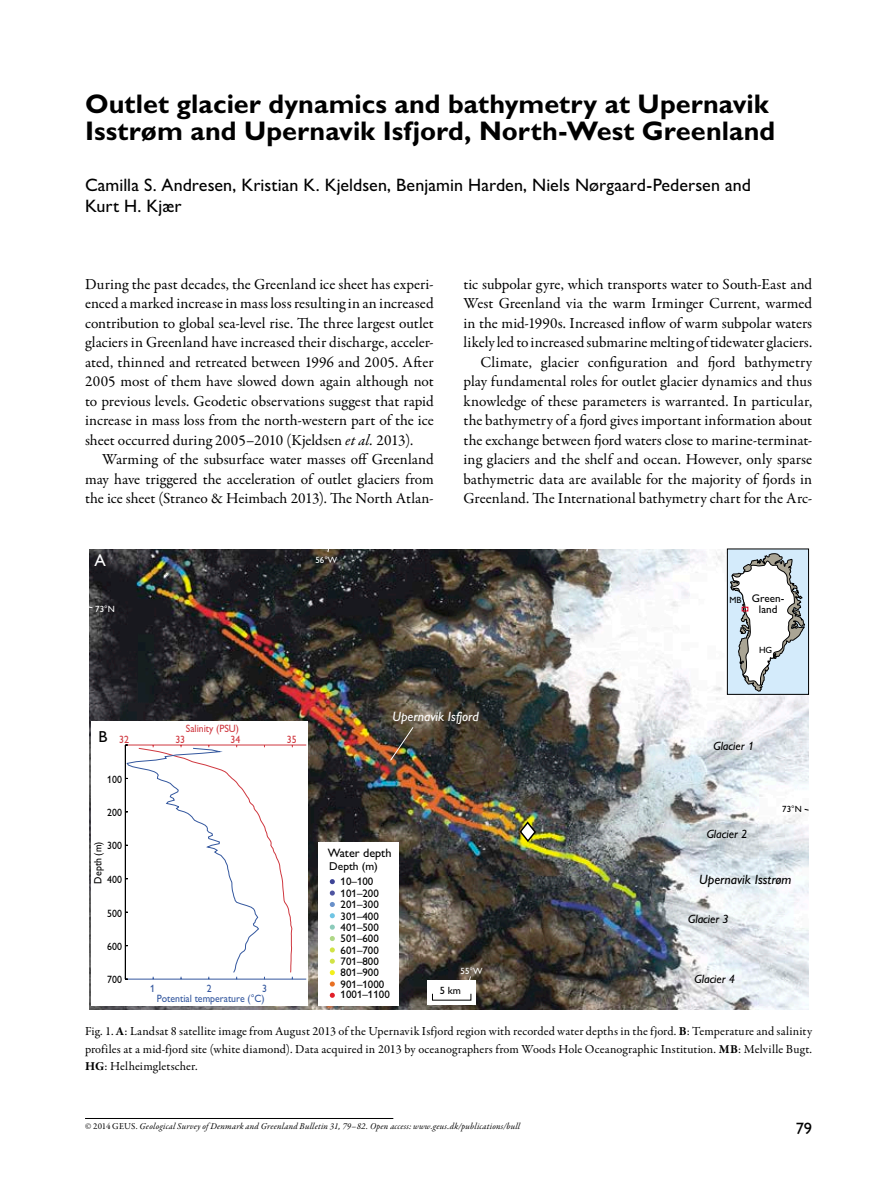
<style>
.page{position:relative;width:893px;height:1191px;background:#fff}
.page>*{position:absolute;margin:0;border:0;box-sizing:border-box;transform-origin:0 0}
.t1{font:700 27px/27px "Gill Sans Alt One";letter-spacing:.005em;color:#000}
.t2{font:18px/21px "Gill Sans Alt One";letter-spacing:.005em;color:#000}
.t3{font:17.1px "Gill Sans Alt One";color:#fff}
.t4{font:16.5px "Gill Sans Alt One";color:#000}
.t5{font:15.9px "Gill Sans Alt One";color:#000}
.t6{font:15.3px/19.5px "Garamond Premr Pro";color:#000;text-align:justify}
.t7{font:italic 13.5px "Gill Sans Alt One";color:#000}
.t8{font:italic 13.5px "Gill Sans Alt One";color:#fff}
.t9{font:12.3px/17.2px "Garamond Premr Pro";letter-spacing:.01em;color:#000;text-align:justify}
.t10{font:12.15px "Gill Sans Alt One";color:#000}
.t11{font:italic 12px "Gill Sans Alt One";color:#000}
.t12{font:11.4px "Gill Sans Alt One";color:#000}
.t13{font:11.1px/11.1px "Gill Sans Alt One";color:#000;text-align:center}
.t14{font:10.95px/11.4px "Gill Sans Alt One";color:#000}
.t15{font:10.65px "Gill Sans Alt One";color:#000;scale:.93 1}
.t16{font:10.65px "Gill Sans Alt One";color:#33579e;scale:.93 1}
.t17{font:10.65px "Gill Sans Alt One";color:#cf373f;scale:.93 1}
.t18{font:10.5px "Gill Sans Alt One";color:#000}
.t19{font:italic 9px "Garamond Premr Pro";letter-spacing:.02em;color:#000}
.t20{font:9px "Gill Sans Alt One";color:#fff}
.t21{font:9px "Gill Sans Alt One";color:#000}
.s1{font-style:italic}
.s2{font-weight:700}
.s3{font-style:normal}
</style>
<div class="page">
<hr style="left:85px;top:1118px;width:308px;height:1px;background:#000">
<img style="left:89px;top:549px;width:720px;height:460px">
<div style="left:91px;top:722px;width:217px;height:283px;background:#fff"></div>
<div style="left:427px;top:980px;width:49px;height:24px;background:#fff"></div>
<div style="left:318px;top:842px;width:81px;height:164px;background:#fff"></div>
<img style="left:89px;top:549px;width:499px;height:60px">
<svg style="left:804px;top:808px;width:5px;height:3px"></svg>
<svg style="left:468px;top:975px;width:3px;height:5px"></svg>
<svg style="left:518px;top:820px;width:19px;height:23px"></svg>
<svg style="left:390px;top:726px;width:24px;height:35px"></svg>
<svg style="left:330px;top:879px;width:5px;height:5px"></svg>
<svg style="left:330px;top:890px;width:5px;height:5px"></svg>
<svg style="left:330px;top:902px;width:5px;height:5px"></svg>
<svg style="left:330px;top:913px;width:5px;height:5px"></svg>
<svg style="left:330px;top:924px;width:5px;height:5px"></svg>
<svg style="left:330px;top:936px;width:5px;height:5px"></svg>
<svg style="left:330px;top:947px;width:5px;height:5px"></svg>
<svg style="left:330px;top:958px;width:5px;height:5px"></svg>
<svg style="left:330px;top:970px;width:5px;height:5px"></svg>
<svg style="left:330px;top:981px;width:5px;height:5px"></svg>
<svg style="left:330px;top:992px;width:5px;height:5px"></svg>
<div style="left:727px;top:549px;width:81px;height:145px;background:#d4ebfb"></div>
<div style="left:727px;top:548px;width:82px;height:146px;border:1px solid #000"></div>
<svg style="left:730px;top:553px;width:75px;height:138px"></svg>
<svg style="left:125px;top:744px;width:182px;height:236px"></svg>
<h1 class="t1" style="left:85px;top:90px;width:692px">Outlet glacier dynamics and bathymetry at Upernavik<br>Isstrøm and Upernavik Isfjord, North-West Greenland</h1>
<p class="t2" style="left:85px;top:174px;width:667px">Camilla S. Andresen, Kristian K. Kjeldsen, Benjamin Harden, Niels Nørgaard-Pedersen and<br>Kurt H. Kjær</p>
<p class="t6" style="left:85px;top:274px;width:350px">During the past decades, the Greenland ice sheet has experi&shy;enced a marked increase in mass loss resulting in an increased contribution to global sea-level rise. The three largest outlet glaciers in Greenland have increased their discharge, acceler&shy;ated, thinned and retreated between 1996 and 2005. After 2005 most of them have slowed down again although not to previous levels. Geodetic observations suggest that rapid increase in mass loss from the north-western part of the ice sheet occurred during 2005–2010 (Kjeldsen <span class="s1">et al.</span> 2013).</p>
<p class="t6" style="left:85px;top:450px;width:350px;text-indent:17px">Warming of the subsurface water masses off Greenland may have triggered the acceleration of outlet glaciers from the ice sheet (Straneo &amp; Heimbach 2013). The North Atlan-</p>
<p class="t3" style="left:95px;top:548px;width:13px">A</p>
<p class="t20" style="left:95px;top:602px;width:21px">73°N</p>
<p class="t20" style="left:315px;top:554px;width:23px">56°W</p>
<p class="t6" style="left:463px;top:274px;width:350px;text-align:right">tic subpolar gyre, which transports water to South-East and West Greenland via the warm Irminger Current, warmed in the mid-1990s. Increased inflow of warm subpolar waters likely led to increased submarine melting of tidewater glaciers.<br>Climate, glacier configuration and fjord bathymetry play fundamental roles for outlet glacier dynamics and thus knowledge of these parameters is warranted. In particular, the bathymetry of a fjord gives important information about the exchange between fjord waters close to marine-terminat&shy;ing glaciers and the shelf and ocean. However, only sparse bathymetric data are available for the majority of fjords in Greenland. The International bathymetry chart for the Arc-</p>
<p class="t21" style="left:730px;top:594px;width:14px">MB</p>
<p class="t13" style="left:752px;top:592px;width:34px">Green&shy;land</p>
<p class="t21" style="left:759px;top:644px;width:15px">HG</p>
<p class="t17" style="left:186px;top:721px;width:59px">Salinity (PSU)</p>
<p class="t5" style="left:99px;top:725px;width:10px">B</p>
<p class="t17" style="left:119px;top:731px;width:12px">32</p>
<p class="t17" style="left:175px;top:731px;width:12px">33</p>
<p class="t17" style="left:230px;top:731px;width:12px">34</p>
<p class="t17" style="left:287px;top:731px;width:12px">35</p>
<p class="t15" style="left:107px;top:772px;width:17px">100</p>
<p class="t15" style="left:107px;top:805px;width:17px">200</p>
<p class="t15" style="left:107px;top:838px;width:17px">300</p>
<p class="t15" style="left:107px;top:871px;width:17px">400</p>
<p class="t15" style="left:107px;top:906px;width:17px">500</p>
<p class="t15" style="left:107px;top:939px;width:17px">600</p>
<p class="t15" style="left:107px;top:971px;width:17px">700</p>
<p class="t15" style="left:90px;top:883px;width:47px;rotate:-90deg">Depth (m)</p>
<p class="t16" style="left:150px;top:980px;width:7px">1</p>
<p class="t16" style="left:207px;top:980px;width:7px">2</p>
<p class="t16" style="left:262px;top:980px;width:7px">3</p>
<p class="t16" style="left:157px;top:991px;width:118px">Potential temperature (°C)</p>
<p class="t8" style="left:392px;top:707px;width:88px">Upernavik Isfjord</p>
<p class="t10" style="left:328px;top:844px;width:65px">Water depth</p>
<p class="t12" style="left:329px;top:858px;width:50px">Depth (m)</p>
<p class="t14" style="left:341px;top:876px;width:45px">10–100<br>101–200<br>201–300<br>301–400<br>401–500<br>501–600<br>601–700<br>701–800<br>801–900<br>901–1000</p>
<p class="t14" style="left:341px;top:988px;width:51px">1001–1100</p>
<p class="t20" style="left:461px;top:964px;width:23px">55°W</p>
<p class="t18" style="left:440px;top:982px;width:23px">5 km</p>
<p class="t11" style="left:713px;top:738px;width:42px">Glacier 1</p>
<p class="t11" style="left:707px;top:826px;width:42px">Glacier 2</p>
<p class="t21" style="left:782px;top:802px;width:21px">73°N</p>
<p class="t7" style="left:699px;top:870px;width:94px">Upernavik Isstrøm</p>
<p class="t11" style="left:688px;top:910px;width:42px">Glacier 3</p>
<p class="t11" style="left:694px;top:970px;width:42px">Glacier 4</p>
<p class="t9" style="left:85px;top:1023px;width:729px">Fig. 1. <span class="s2">A</span>: Landsat 8 satellite image from August 2013 of the Upernavik Isfjord region with recorded water depths in the fjord. <span class="s2">B</span>: Temperature and salinity profiles at a mid-fjord site (white diamond). Data acquired in 2013 by oceanographers from Woods Hole Oceanographic Institution. <span class="s2">MB</span>: Melville Bugt.<br><span class="s2">HG</span>: Helheimgletscher.</p>
<p class="t19" style="left:85px;top:1121px;width:437px"><span class="s3">© 2014 GEUS.</span> Geological Survey of Denmark and Greenland Bulletin 31, 79–82. Open access: www.geus.dk/publications/bull</p>
<p class="t4" style="left:796px;top:1117px;width:18px">79</p>
</div>
